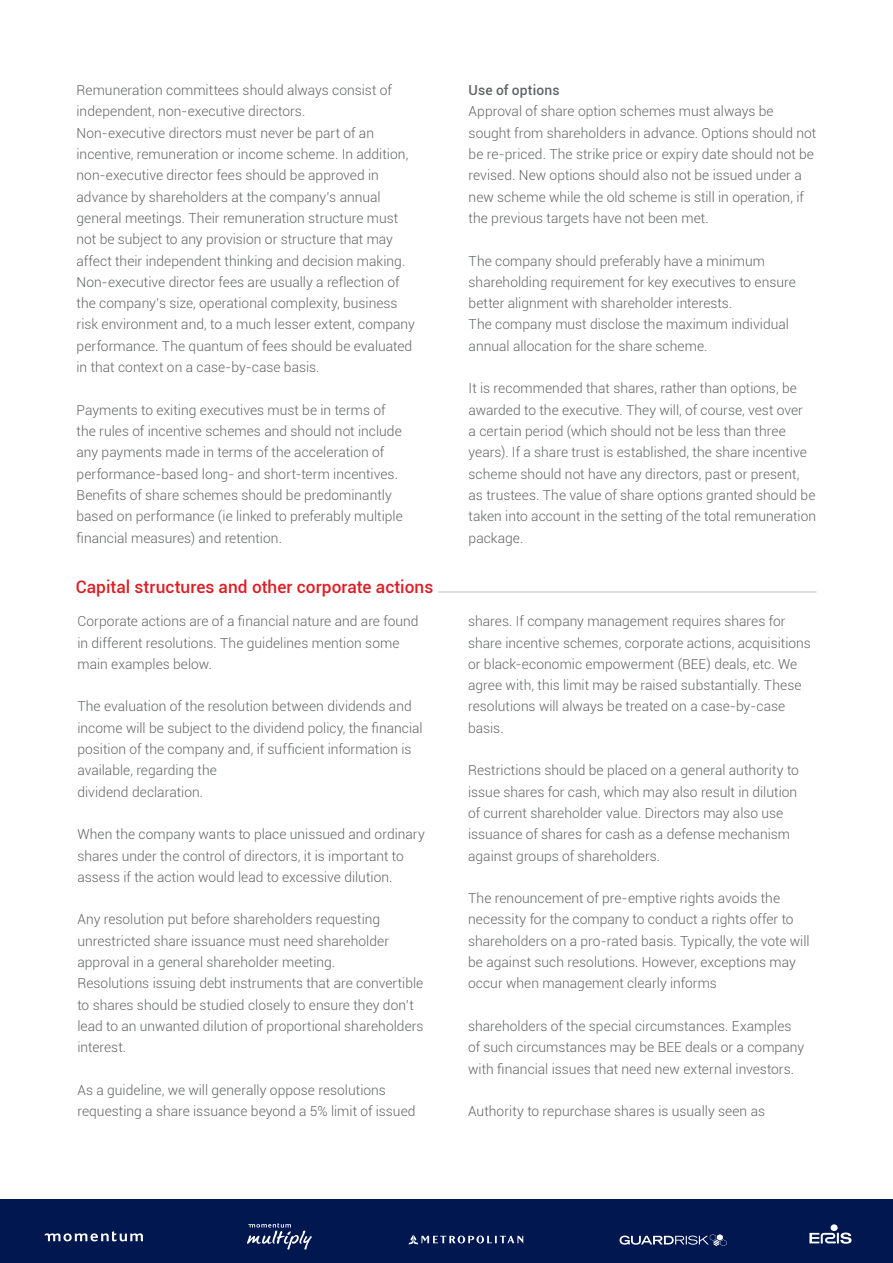
<style>
.page{position:relative;width:893px;height:1263px;background:#fff}
.page>*{position:absolute;margin:0;border:0;box-sizing:border-box;transform-origin:0 0}
.t1{font:500 17.25px "Roboto";color:#dc1f26}
.t2{font:300 13.8px/21.3px "Roboto";color:#626365}
.t3{font:500 13.8px "Roboto";letter-spacing:.01em;color:#626365}
</style>
<div class="page">
<div style="left:0;top:1199px;width:893px;height:64px;background:#00174f"></div>
<div style="left:830px;top:1224px;width:8px;height:7px;background:#fff;border-radius:50%"></div>
<svg style="left:809px;top:1232px;width:43px;height:12px"></svg>
<svg style="left:620px;top:1234px;width:106px;height:12px"></svg>
<svg style="left:45px;top:1231px;width:98px;height:10px"></svg>
<svg style="left:247px;top:1223px;width:65px;height:26px"></svg>
<svg style="left:408px;top:1234px;width:115px;height:10px"></svg>
<hr style="left:438px;top:591px;width:378px;height:2px;background:#d1d2d4">
<p class="t2" style="left:77px;top:79px;width:317px">Remuneration committees should always consist of independent, non-executive directors.</p>
<p class="t2" style="left:77px;top:122px;width:340px">Non-executive directors must never be part of an incentive, remuneration or income scheme. In addition, non-executive director fees should be approved in advance by shareholders at the company’s annual general meetings. Their remuneration structure must not be subject to any provision or structure that may affect their independent thinking and decision making.<br>Non-executive director fees are usually a reflection of the company’s size, operational complexity, business risk environment and, to a much lesser extent, company performance. The quantum of fees should be evaluated in that context on a case-by-case basis.</p>
<p class="t2" style="left:77px;top:399px;width:327px">Payments to exiting executives must be in terms of the rules of incentive schemes and should not include any payments made in terms of the acceleration of performance-based long- and short-term incentives.</p>
<p class="t2" style="left:77px;top:484px;width:328px">Benefits of share schemes should be predominantly based on performance (ie linked to preferably multiple financial measures) and retention.</p>
<p class="t1" style="left:76px;top:574px;width:359px">Capital structures and other corporate actions</p>
<p class="t2" style="left:77px;top:610px;width:343px">Corporate actions are of a financial nature and are found in different resolutions. The guidelines mention some main examples below.</p>
<p class="t2" style="left:77px;top:695px;width:347px">The evaluation of the resolution between dividends and income will be subject to the dividend policy, the financial position of the company and, if sufficient information is available, regarding the</p>
<p class="t2" style="left:77px;top:781px;width:127px">dividend declaration.</p>
<p class="t2" style="left:77px;top:823px;width:349px">When the company wants to place unissued and ordinary shares under the control of directors, it is important to assess if the action would lead to excessive dilution.</p>
<p class="t2" style="left:77px;top:908px;width:313px">Any resolution put before shareholders requesting unrestricted share issuance must need shareholder approval in a general shareholder meeting.</p>
<p class="t2" style="left:77px;top:972px;width:348px">Resolutions issuing debt instruments that are convertible to shares should be studied closely to ensure they don’t lead to an unwanted dilution of proportional shareholders interest.</p>
<p class="t2" style="left:77px;top:1079px;width:340px">As a guideline, we will generally oppose resolutions requesting a share issuance beyond a 5% limit of issued</p>
<p class="t3" style="left:469px;top:81px;width:92px">Use of options</p>
<p class="t2" style="left:469px;top:100px;width:349px">Approval of share option schemes must always be sought from shareholders in advance. Options should not be re-priced. The strike price or expiry date should not be revised. New options should also not be issued under a new scheme while the old scheme is still in operation, if the previous targets have not been met.</p>
<p class="t2" style="left:469px;top:250px;width:329px">The company should preferably have a minimum shareholding requirement for key executives to ensure better alignment with shareholder interests.</p>
<p class="t2" style="left:469px;top:313px;width:322px">The company must disclose the maximum individual annual allocation for the share scheme.</p>
<p class="t2" style="left:469px;top:377px;width:349px">It is recommended that shares, rather than options, be awarded to the executive. They will, of course, vest over<br>a certain period (which should not be less than three years). If a share trust is established, the share incentive scheme should not have any directors, past or present, as trustees. The value of share options granted should be taken into account in the setting of the total remuneration package.</p>
<p class="t2" style="left:468px;top:610px;width:344px">shares. If company management requires shares for share incentive schemes, corporate actions, acquisitions or black-economic empowerment (BEE) deals, etc. We agree with, this limit may be raised substantially. These resolutions will always be treated on a case-by-case basis.</p>
<p class="t2" style="left:468px;top:759px;width:332px">Restrictions should be placed on a general authority to issue shares for cash, which may also result in dilution of current shareholder value. Directors may also use issuance of shares for cash as a defense mechanism against groups of shareholders.</p>
<p class="t2" style="left:468px;top:887px;width:343px">The renouncement of pre-emptive rights avoids the necessity for the company to conduct a rights offer to shareholders on a pro-rated basis. Typically, the vote will be against such resolutions. However, exceptions may occur when management clearly informs</p>
<p class="t2" style="left:468px;top:1015px;width:337px">shareholders of the special circumstances. Examples of such circumstances may be BEE deals or a company with financial issues that need new external investors.</p>
<p class="t2" style="left:468px;top:1100px;width:298px">Authority to repurchase shares is usually seen as</p>
</div>
